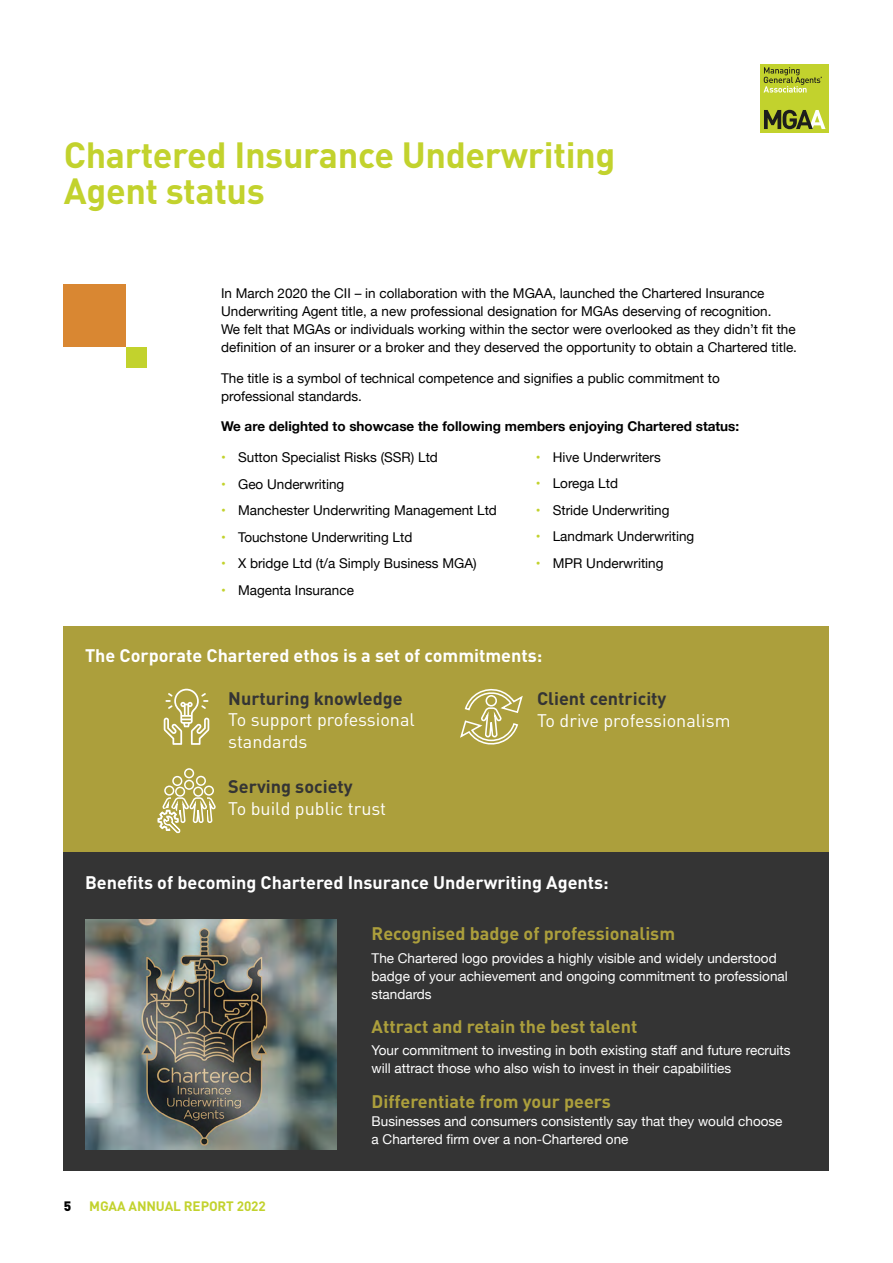
<style>
.page{position:relative;width:893px;height:1263px;background:#fff}
.page>*{position:absolute;margin:0;border:0;box-sizing:border-box;transform-origin:0 0}
.t1{font:700 36px/36px "DIN";letter-spacing:-.01em;color:#c2d22d}
.t2{font:700 18px "DIN";color:#fff}
.t3{font:700 18px "DIN";color:#ac9f3c}
.t4{font:18px/21.6px "DIN";color:#fff}
.t5{font:700 18px "DIN";color:#343434}
.t6{font:13.5px/18px "Helvetica Neue";color:#000}
.t7{font:13.5px/18px "Helvetica Neue";color:#fff}
.t8{font:700 13.5px "Helvetica Neue";color:#000}
.t9{font:700 13.5px "DIN";letter-spacing:-.01em;color:#c2d22d}
.t10{font:900 13.5px "DIN";color:#000}
.s1{color:#c2d22d}
</style>
<div class="page">
<div style="left:64px;top:285px;width:62px;height:62px;background:#d98732"></div>
<div style="left:126px;top:347px;width:20px;height:21px;background:#c2d22d"></div>
<div style="left:64px;top:851px;width:765px;height:320px;background:#343434"></div>
<div style="left:64px;top:626px;width:765px;height:225px;background:#ac9f3c"></div>
<img style="left:85px;top:920px;width:252px;height:229px">
<svg style="left:164px;top:689px;width:45px;height:56px"></svg>
<svg style="left:460px;top:688px;width:63px;height:57px"></svg>
<svg style="left:172px;top:782px;width:15px;height:12px"></svg>
<div style="left:175px;top:787px;width:10px;height:10px;border:2px solid #fff;border-radius:50%"></div>
<div style="left:164px;top:785px;width:10px;height:11px;border:2px solid #fff;border-radius:50%"></div>
<svg style="left:191px;top:782px;width:15px;height:12px"></svg>
<div style="left:204px;top:785px;width:10px;height:11px;border:2px solid #fff;border-radius:50%"></div>
<div style="left:193px;top:787px;width:10px;height:10px;border:2px solid #fff;border-radius:50%"></div>
<div style="left:184px;top:780px;width:10px;height:10px;border:2px solid #fff;border-radius:50%"></div>
<div style="left:172px;top:776px;width:10px;height:10px;border:2px solid #fff;border-radius:50%"></div>
<div style="left:196px;top:776px;width:10px;height:10px;border:2px solid #fff;border-radius:50%"></div>
<div style="left:184px;top:768px;width:10px;height:10px;border:2px solid #fff;border-radius:50%"></div>
<svg style="left:157px;top:794px;width:59px;height:40px"></svg>
<div style="left:760px;top:64px;width:69px;height:68px;background:#c2d22d"></div>
<svg style="left:763px;top:67px;width:59px;height:26px"></svg>
<svg style="left:764px;top:110px;width:61px;height:19px"></svg>
<h1 class="t1" style="left:64px;top:136px;width:553px">Chartered Insurance Underwriting<br>Agent status</h1>
<p class="t6" style="left:221px;top:285px;width:577px">In March 2020 the CII – in collaboration with the MGAA, launched the Chartered Insurance Underwriting Agent title, a new professional designation for MGAs deserving of recognition.<br>We felt that MGAs or individuals working within the sector were overlooked as they didn’t fit the definition of an insurer or a broker and they deserved the opportunity to obtain a Chartered title.</p>
<p class="t6" style="left:221px;top:369px;width:500px">The title is a symbol of technical competence and signifies a public commitment to professional standards.</p>
<p class="t8" style="left:221px;top:416px;width:520px">We are delighted to showcase the following members enjoying Chartered status:</p>
<p class="t6" style="left:221px;top:449px;width:218px"><span class="s1">•</span> Sutton Specialist Risks (SSR) Ltd</p>
<p class="t6" style="left:221px;top:475px;width:125px"><span class="s1">•</span> Geo Underwriting</p>
<p class="t6" style="left:221px;top:502px;width:277px"><span class="s1">•</span> Manchester Underwriting Management Ltd</p>
<p class="t6" style="left:221px;top:528px;width:193px"><span class="s1">•</span> Touchstone Underwriting Ltd</p>
<p class="t6" style="left:221px;top:555px;width:257px"><span class="s1">•</span> X bridge Ltd (t/a Simply Business MGA)</p>
<p class="t6" style="left:221px;top:581px;width:134px"><span class="s1">•</span> Magenta Insurance</p>
<p class="t6" style="left:536px;top:448px;width:126px"><span class="s1">•</span> Hive Underwriters</p>
<p class="t6" style="left:536px;top:475px;width:84px"><span class="s1">•</span> Lorega Ltd</p>
<p class="t6" style="left:536px;top:501px;width:135px"><span class="s1">•</span> Stride Underwriting</p>
<p class="t6" style="left:536px;top:528px;width:160px"><span class="s1">•</span> Landmark Underwriting</p>
<p class="t6" style="left:536px;top:554px;width:129px"><span class="s1">•</span> MPR Underwriting</p>
<h2 class="t2" style="left:85px;top:644px;width:459px">The Corporate Chartered ethos is a set of commitments:</h2>
<h2 class="t5" style="left:228px;top:686px;width:176px">Nurturing knowledge</h2>
<h2 class="t4" style="left:228px;top:709px;width:188px">To support professional standards</h2>
<h2 class="t5" style="left:228px;top:775px;width:126px">Serving society</h2>
<h2 class="t4" style="left:228px;top:797px;width:159px">To build public trust</h2>
<h2 class="t5" style="left:537px;top:687px;width:131px">Client centricity</h2>
<h2 class="t4" style="left:537px;top:709px;width:195px">To drive professionalism</h2>
<h2 class="t2" style="left:85px;top:870px;width:525px">Benefits of becoming Chartered Insurance Underwriting Agents:</h2>
<h2 class="t3" style="left:372px;top:922px;width:305px">Recognised badge of professionalism</h2>
<p class="t7" style="left:372px;top:950px;width:418px">The Chartered logo provides a highly visible and widely understood badge of your achievement and ongoing commitment to professional standards</p>
<h2 class="t3" style="left:372px;top:1015px;width:267px">Attract and retain the best talent</h2>
<p class="t7" style="left:372px;top:1042px;width:420px">Your commitment to investing in both existing staff and future recruits will attract those who also wish to invest in their capabilities</p>
<h2 class="t3" style="left:372px;top:1089px;width:241px">Differentiate from your peers</h2>
<p class="t7" style="left:372px;top:1113px;width:412px">Businesses and consumers consistently say that they would choose a Chartered firm over a non-Chartered one</p>
<p class="t10" style="left:64px;top:1196px;width:9px">5</p>
<p class="t9" style="left:89px;top:1197px;width:178px">MGAA ANNUAL REPORT 2022</p>
</div>
